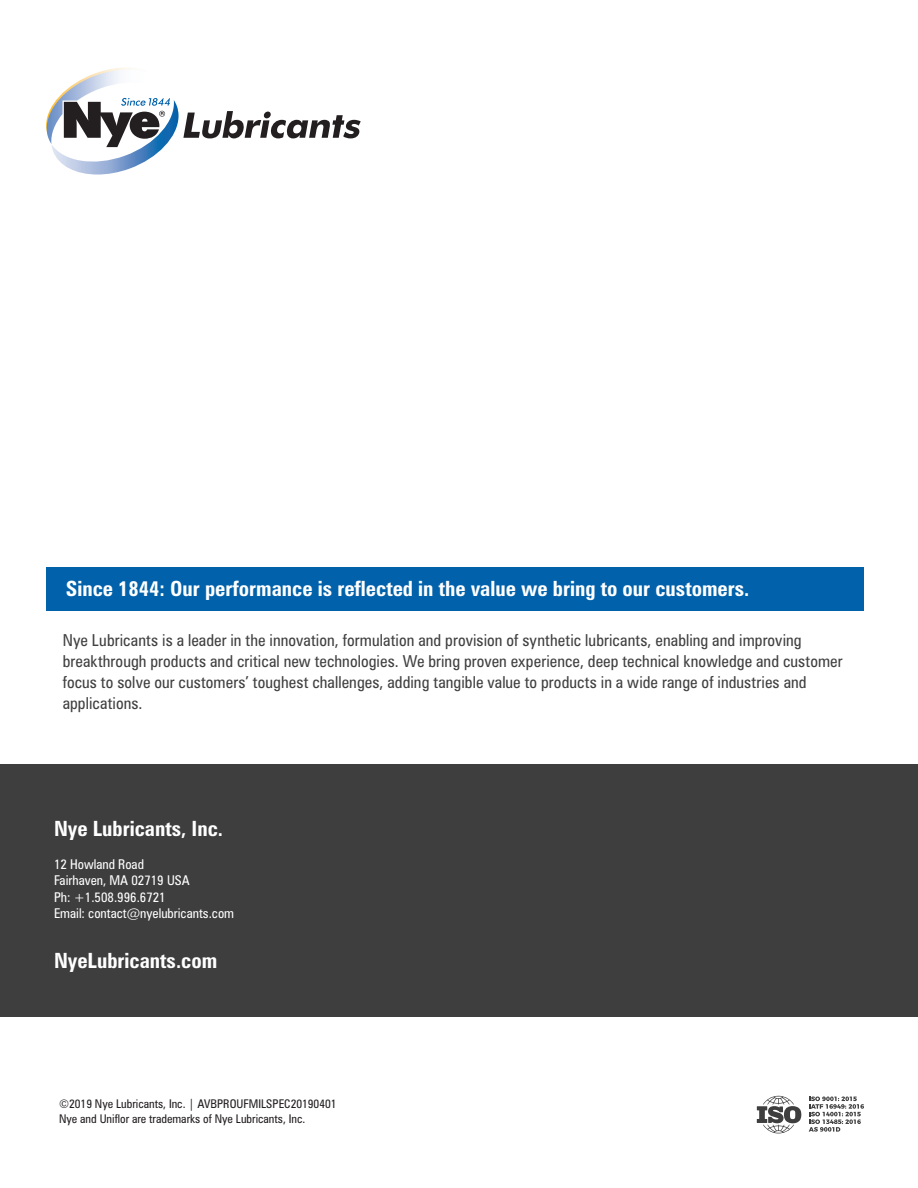
<style>
.page{position:relative;width:918px;height:1188px;background:#fff}
.page>*{position:absolute;margin:0;border:0;box-sizing:border-box;transform-origin:0 0}
.t1{font:700 condensed 21px "Zurich BT";color:#fff}
.t2{font:condensed 16.5px/21px "Zurich BT";letter-spacing:.005em;color:#404041}
.t3{font:condensed 13.5px/16.5px "Zurich BT";color:#fff}
.t4{font:condensed 12px "Zurich BT";color:#231f20}
</style>
<div class="page">
<div style="left:0;top:764px;width:918px;height:253px;background:#3e3e3f"></div>
<svg style="left:46px;top:70px;width:315px;height:105px"></svg>
<div style="left:46px;top:567px;width:818px;height:44px;background:#0161aa"></div>
<svg style="left:757px;top:1096px;width:45px;height:38px"></svg>
<svg style="left:809px;top:1097px;width:55px;height:35px"></svg>
<p class="t1" style="left:66px;top:576px;width:685px">Since 1844: Our performance is reflected in the value we bring to our customers.</p>
<p class="t2" style="left:63px;top:629px;width:781px">Nye Lubricants is a leader in the innovation, formulation and provision of synthetic lubricants, enabling and improving breakthrough products and critical new technologies. We bring proven experience, deep technical knowledge and customer focus to solve our customers’ toughest challenges, adding tangible value to products in a wide range of industries and applications.</p>
<p class="t1" style="left:54px;top:816px;width:171px">Nye Lubricants, Inc.</p>
<p class="t3" style="left:54px;top:856px;width:92px">12 Howland Road</p>
<p class="t3" style="left:54px;top:872px;width:182px">Fairhaven, MA 02719 USA<br>Ph: +1.508.996.6721<br>Email: contact@nyelubricants.com</p>
<p class="t1" style="left:54px;top:948px;width:165px">NyeLubricants.com</p>
<p class="t4" style="left:59px;top:1097px;width:279px">©2019 Nye Lubricants, Inc. | AVBPROUFMILSPEC20190401</p>
<p class="t4" style="left:59px;top:1111px;width:248px">Nye and Uniflor are trademarks of Nye Lubricants, Inc.</p>
</div>
